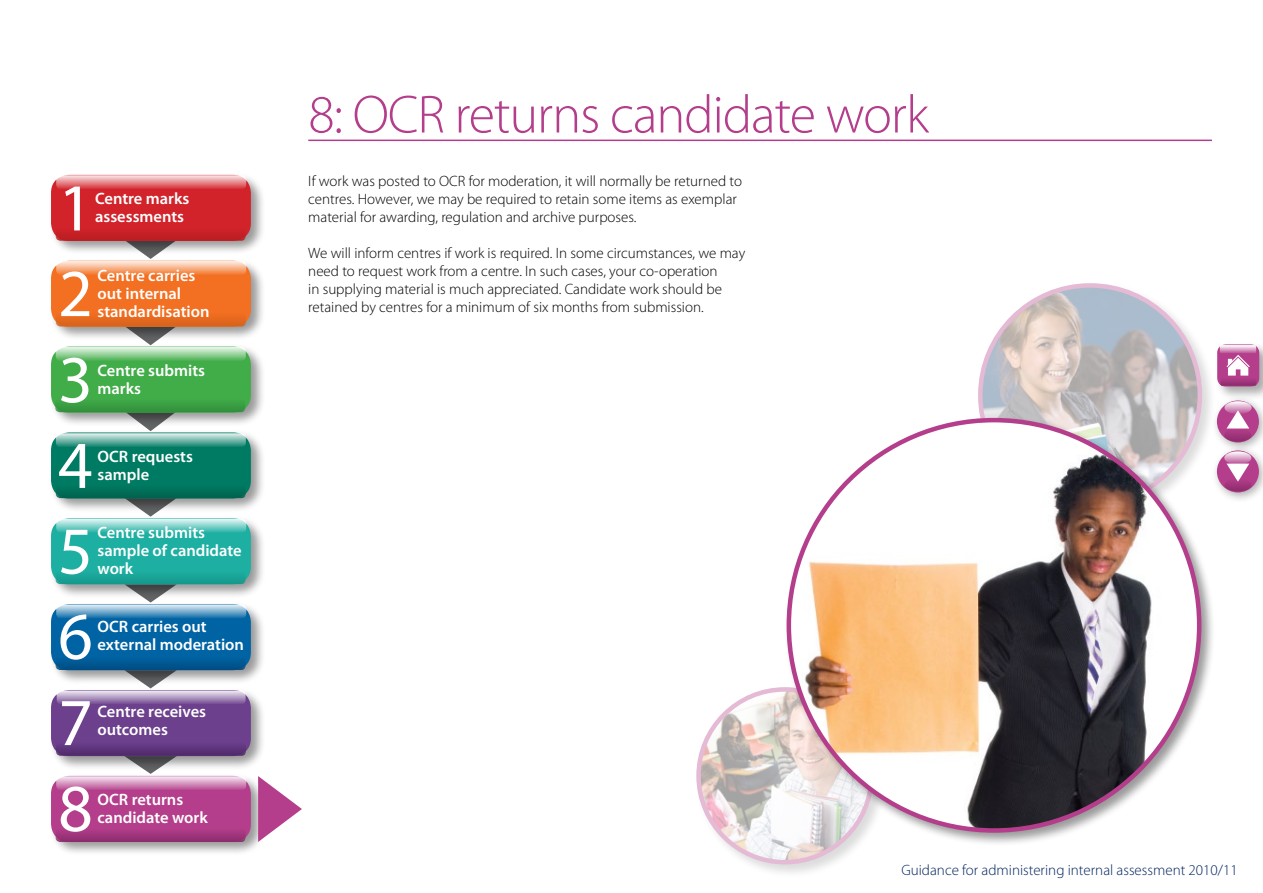
<style>
.page{position:relative;width:1263px;height:893px;background:#fff}
.page>*{position:absolute;margin:0;border:0;box-sizing:border-box;transform-origin:0 0}
.t1{font:67.5px "Myriad Pro";color:#fff}
.t2{font:300 54px "Myriad Pro";letter-spacing:-.02em;color:#b43e8b}
.t3{font:600 16.5px/18px "Myriad Pro";color:#fff}
.t4{font:300 15px/18px "Myriad Pro";color:#000}
.t5{font:300 15px "Myriad Pro";color:#00245d}
</style>
<div class="page">
<svg style="left:146px;top:771px;width:9px;height:2px"></svg>
<svg style="left:146px;top:685px;width:10px;height:2px"></svg>
<svg style="left:145px;top:599px;width:11px;height:2px"></svg>
<svg style="left:145px;top:513px;width:11px;height:3px"></svg>
<svg style="left:145px;top:427px;width:11px;height:3px"></svg>
<svg style="left:145px;top:341px;width:12px;height:3px"></svg>
<svg style="left:145px;top:255px;width:11px;height:3px"></svg>
<div style="left:48px;top:172px;width:217px;height:83px;background:#000;opacity:.4"></div>
<div style="left:51px;top:175px;width:200px;height:66px;background:#d2232a;border-radius:18px"></div>
<div style="left:48px;top:773px;width:217px;height:83px;background:#000;opacity:.4"></div>
<div style="left:51px;top:776px;width:200px;height:66px;background:#b43e8b;border-radius:18px"></div>
<div style="left:48px;top:687px;width:217px;height:84px;background:#000;opacity:.4"></div>
<div style="left:51px;top:690px;width:200px;height:66px;background:#6c408d;border-radius:18px"></div>
<div style="left:48px;top:601px;width:217px;height:84px;background:#000;opacity:.4"></div>
<div style="left:51px;top:604px;width:200px;height:66px;background:#0064a4;border-radius:18px"></div>
<div style="left:48px;top:516px;width:217px;height:83px;background:#000;opacity:.4"></div>
<div style="left:51px;top:518px;width:200px;height:66px;background:#1db0a2;border-radius:18px"></div>
<div style="left:48px;top:430px;width:217px;height:83px;background:#000;opacity:.4"></div>
<div style="left:51px;top:432px;width:200px;height:66px;background:#007b63;border-radius:18px"></div>
<div style="left:48px;top:344px;width:217px;height:83px;background:#000;opacity:.4"></div>
<div style="left:51px;top:347px;width:200px;height:66px;background:#41ad49;border-radius:18px"></div>
<div style="left:48px;top:258px;width:217px;height:83px;background:#000;opacity:.4"></div>
<div style="left:51px;top:261px;width:200px;height:66px;background:#f36f21;border-radius:18px"></div>
<svg style="left:56px;top:175px;width:190px;height:14px;background:#e68b8e"></svg>
<svg style="left:56px;top:261px;width:190px;height:14px;background:#f8b289"></svg>
<svg style="left:56px;top:347px;width:190px;height:14px;background:#9ad39e"></svg>
<svg style="left:56px;top:433px;width:190px;height:14px;background:#78b9ac"></svg>
<svg style="left:56px;top:519px;width:190px;height:14px;background:#84d3cc"></svg>
<svg style="left:56px;top:604px;width:190px;height:14px;background:#7baecf"></svg>
<svg style="left:57px;top:690px;width:189px;height:14px;background:#b19ac2"></svg>
<svg style="left:56px;top:776px;width:190px;height:14px;background:#d799c1"></svg>
<div style="left:56px;top:227px;width:190px;height:14px;background:#c62026;border-radius:4px"></div>
<div style="left:56px;top:313px;width:190px;height:13px;background:#e4681e;border-radius:4px"></div>
<svg style="left:55px;top:398px;width:190px;height:14px;fill:#3aa043"></svg>
<div style="left:56px;top:484px;width:190px;height:14px;background:#007059;border-radius:4px"></div>
<div style="left:56px;top:570px;width:190px;height:14px;background:#1aa598;border-radius:4px"></div>
<svg style="left:56px;top:656px;width:190px;height:14px;fill:#005994"></svg>
<svg style="left:56px;top:742px;width:190px;height:14px"></svg>
<svg style="left:56px;top:828px;width:190px;height:14px"></svg>
<div style="left:694px;top:684px;width:194px;height:195px;background:#000;opacity:.4"></div>
<img style="left:699px;top:689px;width:172px;height:171px">
<div style="left:975px;top:280px;width:241px;height:241px;background:#000;opacity:.4"></div>
<img style="left:980px;top:285px;width:220px;height:130px">
<svg style="left:258px;top:776px;width:44px;height:66px"></svg>
<div style="left:784px;top:415px;width:432px;height:432px;background:#000;opacity:.4"></div>
<img style="left:789px;top:420px;width:410px;height:410px;border-radius:205px">
<hr style="left:308px;top:140px;width:904px;height:1px;background:#b43e8b">
<div style="left:1212px;top:396px;width:51px;height:58px;background:#000;opacity:.31"></div>
<svg style="left:1217px;top:400px;width:42px;height:42px"></svg>
<svg style="left:1224px;top:401px;width:27px;height:13px"></svg>
<svg style="left:1226px;top:410px;width:23px;height:18px"></svg>
<div style="left:1212px;top:445px;width:51px;height:59px;background:#000;opacity:.31"></div>
<svg style="left:1217px;top:450px;width:42px;height:42px"></svg>
<svg style="left:1226px;top:464px;width:23px;height:17px"></svg>
<svg style="left:1224px;top:451px;width:27px;height:13px"></svg>
<div style="left:1214px;top:342px;width:49px;height:59px;background:#000;opacity:.34"></div>
<div style="left:1217px;top:344px;width:42px;height:42px;background:#b43e8b;border-radius:9px"></div>
<svg style="left:1226px;top:355px;width:24px;height:21px"></svg>
<svg style="left:1220px;top:345px;width:36px;height:8px"></svg>
<svg style="left:1224px;top:429px;width:27px;height:13px"></svg>
<svg style="left:1224px;top:478px;width:27px;height:13px"></svg>
<svg style="left:1220px;top:377px;width:36px;height:9px"></svg>
<h1 class="t1" style="left:58px;top:166px;width:36px">1</h1>
<p class="t3" style="left:95px;top:189px;width:96px">Centre marks</p>
<p class="t3" style="left:95px;top:207px;width:90px">assessments</p>
<h1 class="t1" style="left:58px;top:252px;width:36px">2</h1>
<p class="t3" style="left:98px;top:266px;width:113px">Centre carries out internal standardisation</p>
<h1 class="t1" style="left:58px;top:338px;width:36px">3</h1>
<p class="t3" style="left:98px;top:361px;width:109px">Centre submits</p>
<p class="t3" style="left:98px;top:379px;width:45px">marks</p>
<h1 class="t1" style="left:58px;top:424px;width:36px">4</h1>
<p class="t3" style="left:98px;top:447px;width:97px">OCR requests</p>
<p class="t3" style="left:98px;top:465px;width:53px">sample</p>
<h1 class="t1" style="left:58px;top:509px;width:36px">5</h1>
<p class="t3" style="left:98px;top:523px;width:146px">Centre submits sample of candidate</p>
<p class="t3" style="left:98px;top:559px;width:37px">work</p>
<h1 class="t1" style="left:58px;top:595px;width:36px">6</h1>
<p class="t3" style="left:98px;top:617px;width:111px">OCR carries out</p>
<p class="t3" style="left:98px;top:635px;width:148px">external moderation</p>
<h1 class="t1" style="left:58px;top:681px;width:36px">7</h1>
<p class="t3" style="left:98px;top:702px;width:110px">Centre receives</p>
<p class="t3" style="left:98px;top:720px;width:72px">outcomes</p>
<h1 class="t1" style="left:58px;top:767px;width:36px">8</h1>
<p class="t3" style="left:98px;top:790px;width:87px">OCR returns</p>
<p class="t3" style="left:98px;top:808px;width:112px">candidate work</p>
<p class="t2" style="left:308px;top:85px;width:622px">8: OCR returns candidate work</p>
<p class="t4" style="left:308px;top:172px;width:435px">If work was posted to OCR for moderation, it will normally be returned to centres. However, we may be required to retain some items as exemplar material for awarding, regulation and archive purposes.</p>
<p class="t4" style="left:308px;top:244px;width:438px">We will inform centres if work is required. In some circumstances, we may need to request work from a centre. In such cases, your co-operation<br>in supplying material is much appreciated. Candidate work should be retained by centres for a minimum of six months from submission.</p>
<p class="t5" style="left:901px;top:862px;width:338px">Guidance for administering internal assessment 2010/11</p>
</div>
